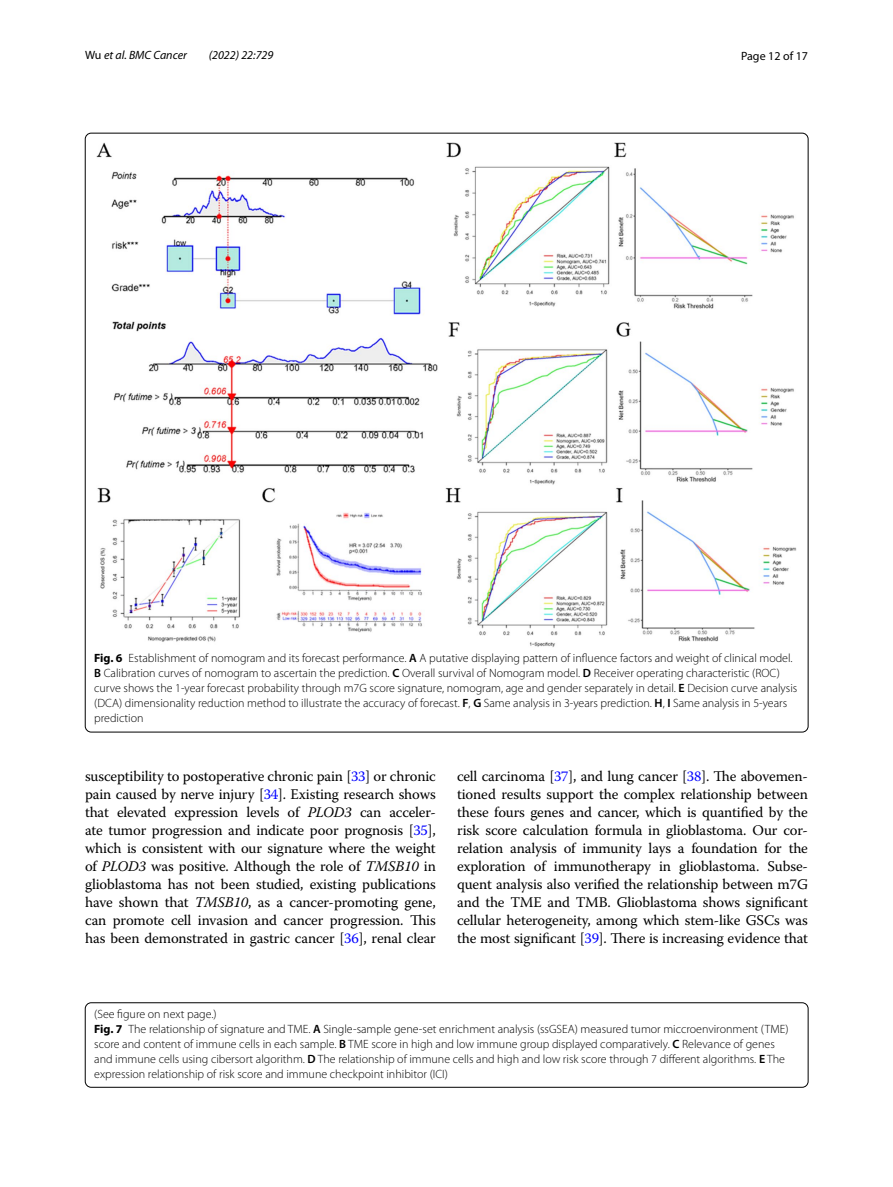
<style>
.page{position:relative;width:893px;height:1187px;background:#fff}
.page>*{position:absolute;margin:0;border:0;box-sizing:border-box;transform-origin:0 0}
.t1{font:14.7px/18px "Warnock Pro";letter-spacing:-.01em;color:#000;text-align:justify}
.t2{font:300 12px/15px "Myriad Pro";color:#000}
.t3{font:italic 12px "Myriad Pro";color:#000}
.t4{font:12px "Myriad Pro";color:#000}
.s1{font-style:normal}
.s2{font-weight:700}
.s3{font-weight:600}
.s4{color:#00f}
.s5{font-style:italic}
</style>
<div class="page">
<img style="left:96px;top:142px;width:701px;height:505px">
<div style="left:85px;top:1002px;width:723px;height:85px;border:1px solid #000;border-radius:6px"></div>
<p class="t3" style="left:85px;top:48px;width:103px"><span class="s1">Wu</span> et al. BMC Cancer</p>
<p class="t3" style="left:209px;top:48px;width:66px">(2022) 22:729</p>
<p class="t4" style="left:741px;top:48px;width:68px">Page 12 of 17</p>
<p class="t2" style="left:94px;top:651px;width:705px"><span class="s2">Fig. 6</span> Establishment of nomogram and its forecast performance. <span class="s3">A</span> A putative displaying pattern of influence factors and weight of clinical model.<br><span class="s3">B</span> Calibration curves of nomogram to ascertain the prediction. <span class="s3">C</span> Overall survival of Nomogram model. <span class="s3">D</span> Receiver operating characteristic (ROC) curve shows the 1-year forecast probability through m7G score signature, nomogram, age and gender separately in detail. <span class="s3">E</span> Decision curve analysis (DCA) dimensionality reduction method to illustrate the accuracy of forecast. <span class="s3">F</span>, <span class="s3">G</span> Same analysis in 3-years prediction. <span class="s3">H</span>, <span class="s3">I</span> Same analysis in 5-years prediction</p>
<p class="t1" style="left:85px;top:766px;width:352px">susceptibility to postoperative chronic pain [<span class="s4">33</span>] or chronic pain caused by nerve injury [<span class="s4">34</span>]. Existing research shows that elevated expression levels of <span class="s5">PLOD3</span> can acceler&shy;ate tumor progression and indicate poor prognosis [<span class="s4">35</span>], which is consistent with our signature where the weight of <span class="s5">PLOD3</span> was positive. Although the role of <span class="s5">TMSB10</span> in glioblastoma has not been studied, existing publications have shown that <span class="s5">TMSB10</span>, as a cancer-promoting gene, can promote cell invasion and cancer progression. This has been demonstrated in gastric cancer [<span class="s4">36</span>], renal clear</p>
<p class="t1" style="left:457px;top:766px;width:352px">cell carcinoma [<span class="s4">37</span>], and lung cancer [<span class="s4">38</span>]. The abovemen&shy;tioned results support the complex relationship between these fours genes and cancer, which is quantified by the risk score calculation formula in glioblastoma. Our cor&shy;relation analysis of immunity lays a foundation for the exploration of immunotherapy in glioblastoma. Subse&shy;quent analysis also verified the relationship between m7G and the TME and TMB. Glioblastoma shows significant cellular heterogeneity, among which stem-like GSCs was the most significant [<span class="s4">39</span>]. There is increasing evidence that</p>
<p class="t2" style="left:94px;top:1006px;width:696px">(See figure on next page.)<br><span class="s2">Fig. 7</span> The relationship of signature and TME. <span class="s3">A</span> Single-sample gene-set enrichment analysis (ssGSEA) measured tumor miccroenvironment (TME) score and content of immune cells in each sample. <span class="s3">B</span> TME score in high and low immune group displayed comparatively. <span class="s3">C</span> Relevance of genes and immune cells using cibersort algorithm. <span class="s3">D</span> The relationship of immune cells and high and low risk score through 7 different algorithms. <span class="s3">E</span> The expression relationship of risk score and immune checkpoint inhibitor (ICI)</p>
</div>
